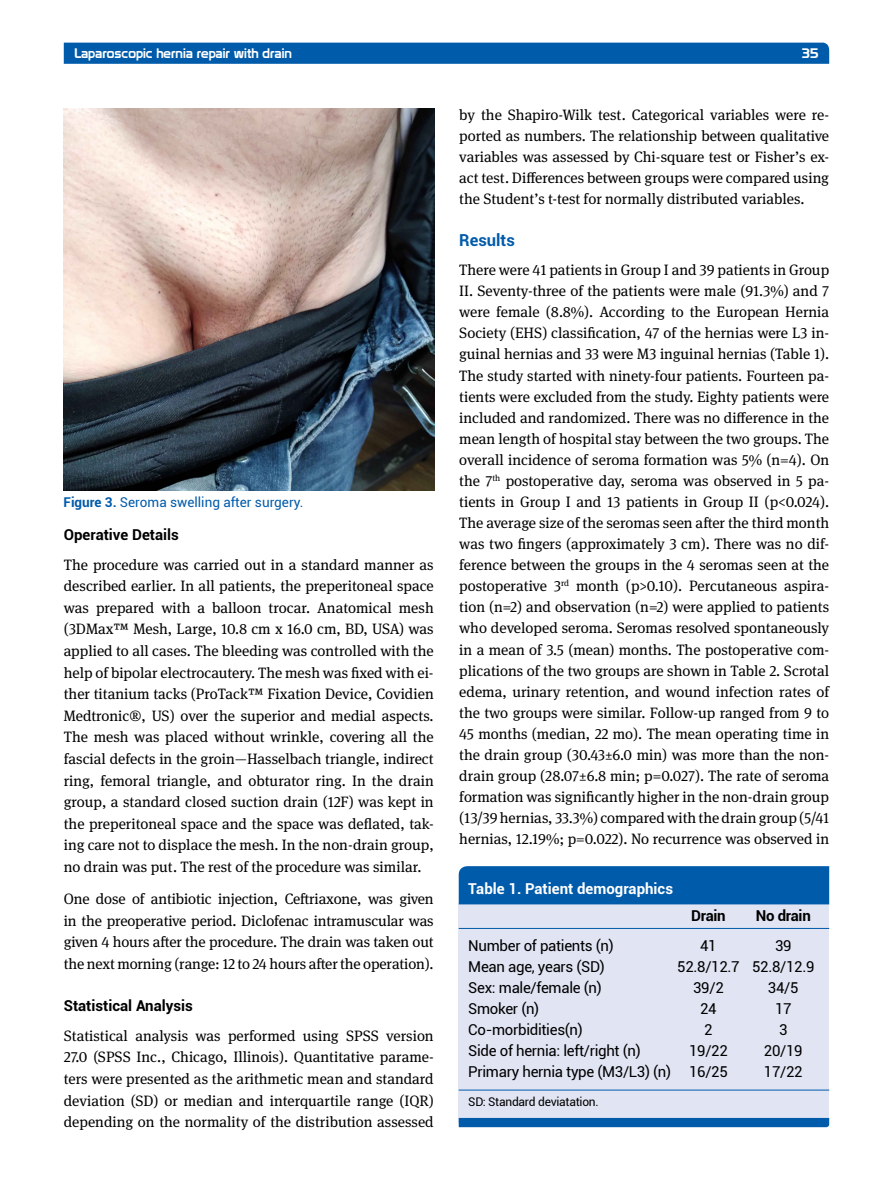
<style>
.page{position:relative;width:893px;height:1191px;background:#fff}
.page>*{position:absolute;margin:0;border:0;box-sizing:border-box;transform-origin:0 0}
.t1{font:700 16.5px "Roboto";color:#005baa}
.t2{font:15px/21px "DG Meta Serif Science";color:#000;text-align:justify}
.t3{font:15px "Roboto";letter-spacing:-.02em;color:#000}
.t4{font:700 15px "Roboto";color:#000}
.t5{font:700 15px "Roboto";color:#fff}
.t6{font:13.5px "Prototype";color:#fff}
.t7{font:13.5px "Roboto";color:#005baa}
.t8{font:12px "Roboto";letter-spacing:-.02em;color:#000}
.s1{font-weight:700}
</style>
<div class="page">
<div style="left:64px;top:43px;width:765px;height:21px;background:#005baa"></div>
<div style="left:459px;top:903px;width:370px;height:219px;background:#e1e4f3"></div>
<div style="left:459px;top:866px;width:370px;height:38px;background:#005baa"></div>
<div style="left:459px;top:1118px;width:370px;height:9px;background:#005baa"></div>
<hr style="left:459px;top:928px;width:370px;height:1px;background:#005baa">
<hr style="left:459px;top:1089px;width:370px;height:1px;background:#005baa">
<img style="left:64px;top:108px;width:370px;height:383px">
<p class="t6" style="left:74px;top:45px;width:219px">Laparoscopic hernia repair with drain</p>
<p class="t6" style="left:802px;top:45px;width:18px">35</p>
<p class="t7" style="left:64px;top:493px;width:242px"><span class="s1">Figure 3.</span> Seroma swelling after surgery.</p>
<p class="t4" style="left:64px;top:524px;width:117px">Operative Details</p>
<p class="t2" style="left:64px;top:553px;width:371px;line-height:21.6px">The procedure was carried out in a standard manner as described earlier. In all patients, the preperitoneal space was prepared with a balloon trocar. Anatomical mesh (3DMax™ Mesh, Large, 10.8 cm x 16.0 cm, BD, USA) was applied to all cases. The bleeding was controlled with the help of bipolar electrocautery. The mesh was fixed with ei&shy;ther titanium tacks (ProTack™ Fixation Device, Covidien Medtronic®, US) over the superior and medial aspects.<br>The mesh was placed without wrinkle, covering all the fascial defects in the groin—Hasselbach triangle, indirect ring, femoral triangle, and obturator ring. In the drain group, a standard closed suction drain (12F) was kept in the preperitoneal space and the space was deflated, tak&shy;ing care not to displace the mesh. In the non-drain group, no drain was put. The rest of the procedure was similar.</p>
<p class="t2" style="left:64px;top:887px;width:371px;line-height:21.6px">One dose of antibiotic injection, Ceftriaxone, was given in the preoperative period. Diclofenac intramuscular was given 4 hours after the procedure. The drain was taken out the next morning (range: 12 to 24 hours after the operation).</p>
<p class="t4" style="left:64px;top:994px;width:131px">Statistical Analysis</p>
<p class="t2" style="left:64px;top:1024px;width:371px;line-height:21.6px">Statistical analysis was performed using SPSS version 27.0 (SPSS Inc., Chicago, Illinois). Quantitative parame&shy;ters were presented as the arithmetic mean and standard deviation (SD) or median and interquartile range (IQR) depending on the normality of the distribution assessed</p>
<p class="t2" style="left:459px;top:104px;width:371px">by the Shapiro-Wilk test. Categorical variables were re&shy;ported as numbers. The relationship between qualitative variables was assessed by Chi-square test or Fisher’s ex&shy;act test. Differences between groups were compared using the Student’s t-test for normally distributed variables.</p>
<p class="t1" style="left:459px;top:228px;width:57px">Results</p>
<p class="t2" style="left:459px;top:259px;width:371px">There were 41 patients in Group I and 39 patients in Group II. Seventy-three of the patients were male (91.3%) and 7 were female (8.8%). According to the European Hernia Society (EHS) classification, 47 of the hernias were L3 in&shy;guinal hernias and 33 were M3 inguinal hernias (Table 1).<br>The study started with ninety-four patients. Fourteen pa&shy;tients were excluded from the study. Eighty patients were included and randomized. There was no difference in the mean length of hospital stay between the two groups. The overall incidence of seroma formation was 5% (n=4). On the 7<sup>th</sup> postoperative day, seroma was observed in 5 pa&shy;tients in Group I and 13 patients in Group II (p&lt;0.024).<br>The average size of the seromas seen after the third month was two fingers (approximately 3 cm). There was no dif&shy;ference between the groups in the 4 seromas seen at the postoperative 3<sup>rd</sup> month (p&gt;0.10). Percutaneous aspira&shy;tion (n=2) and observation (n=2) were applied to patients who developed seroma. Seromas resolved spontaneously in a mean of 3.5 (mean) months. The postoperative com&shy;plications of the two groups are shown in Table 2. Scrotal edema, urinary retention, and wound infection rates of the two groups were similar. Follow-up ranged from 9 to 45 months (median, 22 mo). The mean operating time in the drain group (30.43±6.0 min) was more than the non&shy;drain group (28.07±6.8 min; p=0.027). The rate of seroma formation was significantly higher in the non-drain group (13/39 hernias, 33.3%) compared with the drain group (5/41 hernias, 12.19%; p=0.022). No recurrence was observed in</p>
<p class="t5" style="left:468px;top:877px;width:206px">Table 1. Patient demographics</p>
<p class="t4" style="left:691px;top:905px;width:36px">Drain</p>
<p class="t4" style="left:756px;top:905px;width:56px">No drain</p>
<p class="t3" style="left:468px;top:935px;width:147px">Number of patients (n)</p>
<p class="t3" style="left:700px;top:935px;width:18px">41</p>
<p class="t3" style="left:775px;top:935px;width:18px">39</p>
<p class="t3" style="left:468px;top:956px;width:138px">Mean age, years (SD)</p>
<p class="t3" style="left:677px;top:956px;width:139px">52.8/12.7 52.8/12.9</p>
<p class="t3" style="left:468px;top:977px;width:135px">Sex: male/female (n)</p>
<p class="t3" style="left:693px;top:977px;width:32px">39/2</p>
<p class="t3" style="left:768px;top:977px;width:32px">34/5</p>
<p class="t3" style="left:468px;top:998px;width:72px">Smoker (n)</p>
<p class="t3" style="left:700px;top:998px;width:18px">24</p>
<p class="t3" style="left:775px;top:998px;width:18px">17</p>
<p class="t3" style="left:468px;top:1019px;width:116px">Co-morbidities(n)</p>
<p class="t3" style="left:704px;top:1019px;width:10px">2</p>
<p class="t3" style="left:779px;top:1019px;width:10px">3</p>
<p class="t3" style="left:468px;top:1040px;width:174px">Side of hernia: left/right (n)</p>
<p class="t3" style="left:689px;top:1040px;width:40px">19/22</p>
<p class="t3" style="left:764px;top:1040px;width:40px">20/19</p>
<p class="t3" style="left:468px;top:1061px;width:261px">Primary hernia type (M3/L3) (n) 16/25</p>
<p class="t3" style="left:764px;top:1061px;width:40px">17/22</p>
<p class="t8" style="left:468px;top:1093px;width:132px">SD: Standard deviatation.</p>
</div>
